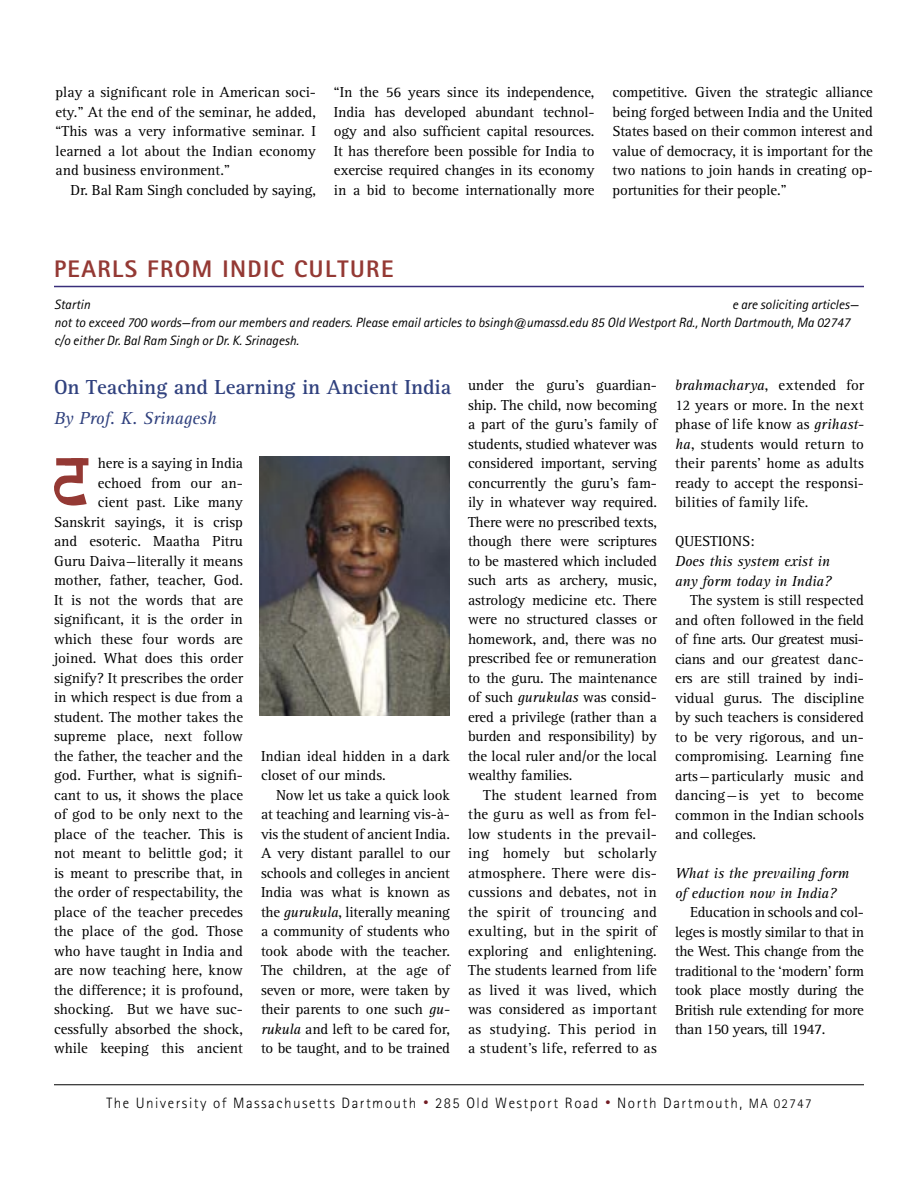
<style>
.page{position:relative;width:918px;height:1188px;background:#fff}
.page>*{position:absolute;margin:0;border:0;box-sizing:border-box;transform-origin:0 0}
.head_1{font:800 24px "Rotis Sans Serif";letter-spacing:.06em;color:#943934}
.t1{font:700 21px "Rotis Serif";color:#30417e}
.t2{font:italic 18px "Rotis Serif";color:#30417e}
.Body_Text{font:15px/19.5px "Rotis Serif";color:#000;text-align:justify}
.Body_Text-2{font:italic 15px/19.5px "Rotis Serif";color:#000}
.t3{font:300 15px "Rotis Sans Serif";letter-spacing:.1em;color:#000}
.t4{font:italic 13.5px/18px "Rotis Sans Serif";color:#000}
.s1{font-style:italic}
.s2{font-size:10.5px;color:#711c23}
.s3{font-size:13.5px}
</style>
<div class="page">
<hr style="left:54px;top:1084px;width:810px;height:1px;background:#000">
<hr style="left:54px;top:286px;width:810px;height:1px;background:#392e7a">
<img style="left:260px;top:456px;width:190px;height:260px">
<svg style="left:54px;top:458px;width:34px;height:48px"></svg>
<p class="Body_Text" style="left:56px;top:83px;width:262px">play a significant role in American soci&shy;ety.” At the end of the seminar, he added, “This was a very informative seminar. I learned a lot about the Indian economy and business environment.”</p>
<p class="Body_Text" style="left:70px;top:181px;width:247px">Dr. Bal Ram Singh concluded by saying,</p>
<p class="Body_Text" style="left:334px;top:83px;width:262px">“In the 56 years since its independence, India has developed abundant technol&shy;ogy and also sufficient capital resources.<br>It has therefore been possible for India to exercise required changes in its economy in a bid to become internationally more</p>
<p class="Body_Text" style="left:612px;top:83px;width:262px">competitive. Given the strategic alliance being forged between India and the United States based on their common interest and value of democracy, it is important for the two nations to join hands in creating op&shy;portunities for their people.”</p>
<p class="head_1" style="left:54px;top:253px;width:341px">PEARLS FROM INDIC CULTURE</p>
<p class="t4" style="left:54px;top:295px;width:38px">Startin</p>
<p class="t4" style="left:732px;top:295px;width:128px">e are soliciting articles—</p>
<p class="t4" style="left:54px;top:313px;width:798px">not to exceed 700 words—from our members and readers. Please email articles to bsingh@umassd.edu 85 Old Westport Rd., North Dartmouth, Ma 02747 c/o either Dr. Bal Ram Singh or Dr. K. Srinagesh.</p>
<p class="t1" style="left:54px;top:375px;width:399px">On Teaching and Learning in Ancient India</p>
<p class="t2" style="left:54px;top:408px;width:164px">By Prof. K. Srinagesh</p>
<p class="Body_Text" style="left:54px;top:454px;width:191px;text-align:right">here is a saying in India echoed from our an-<br>cient past. Like many<br>Sanskrit sayings, it is crisp and esoteric. Maatha Pitru<br>Guru Daiva—literally it means mother, father, teacher, God.<br>It is not the words that are significant, it is the order in which these four words are joined. What does this order signify? It prescribes the order in which respect is due from a student. The mother takes the supreme place, next follow the father, the teacher and the god. Further, what is signifi&shy;cant to us, it shows the place of god to be only next to the place of the teacher. This is not meant to belittle god; it is meant to prescribe that, in the order of respectability, the place of the teacher precedes the place of the god. Those who have taught in India and are now teaching here, know the difference; it is profound, shocking. But we have suc&shy;cessfully absorbed the shock, while keeping this ancient</p>
<p class="Body_Text" style="left:261px;top:747px;width:190px">Indian ideal hidden in a dark closet of our minds.</p>
<p class="Body_Text" style="left:261px;top:786px;width:191px;text-indent:15px">Now let us take a quick look at teaching and learning vis-à&shy;vis the student of ancient India.<br>A very distant parallel to our schools and colleges in ancient India was what is known as the <span class="s1">gurukula</span>, literally meaning a community of students who took abode with the teacher.<br>The children, at the age of seven or more, were taken by their parents to one such <span class="s1">gu&shy;rukula</span> and left to be cared for, to be taught, and to be trained</p>
<p class="Body_Text" style="left:468px;top:376px;width:191px">under the guru’s guardian&shy;ship. The child, now becoming a part of the guru’s family of students, studied whatever was considered important, serving concurrently the guru’s fam&shy;ily in whatever way required.<br>There were no prescribed texts, though there were scriptures to be mastered which included such arts as archery, music, astrology medicine etc. There were no structured classes or homework, and, there was no prescribed fee or remuneration to the guru. The maintenance of such <span class="s1">gurukulas</span> was consid&shy;ered a privilege (rather than a burden and responsibility) by the local ruler and/or the local wealthy families.</p>
<p class="Body_Text" style="left:468px;top:786px;width:191px;text-indent:15px">The student learned from the guru as well as from fel&shy;low students in the prevail&shy;ing homely but scholarly atmosphere. There were dis&shy;cussions and debates, not in the spirit of trouncing and exulting, but in the spirit of exploring and enlightening.<br>The students learned from life as lived it was lived, which was considered as important as studying. This period in a student’s life, referred to as</p>
<p class="Body_Text" style="left:675px;top:376px;width:191px"><span class="s1">brahmacharya</span>, extended for 12 years or more. In the next phase of life know as <span class="s1">grihast&shy;ha</span>, students would return to their parents’ home as adults ready to accept the responsi&shy;bilities of family life.</p>
<p class="Body_Text" style="left:675px;top:532px;width:81px">QUESTIONS:</p>
<p class="Body_Text-2" style="left:675px;top:552px;width:156px">Does this system exist in</p>
<p class="Body_Text-2" style="left:675px;top:571px;width:158px">any form today in India?</p>
<p class="Body_Text" style="left:675px;top:591px;width:191px;text-indent:15px">The system is still respected and often followed in the field of fine arts. Our greatest musi&shy;cians and our greatest danc&shy;ers are still trained by indi&shy;vidual gurus. The discipline by such teachers is considered to be very rigorous, and un&shy;compromising. Learning fine arts—particularly music and dancing—is yet to become common in the Indian schools and colleges.</p>
<p class="Body_Text-2" style="left:675px;top:864px;width:176px">What is the prevailing form of eduction now in India?</p>
<p class="Body_Text" style="left:675px;top:903px;width:191px;text-indent:15px">Education in schools and col&shy;leges is mostly similar to that in the West. This change from the traditional to the ‘modern’ form took place mostly during the British rule extending for more than 150 years, till 1947.</p>
<p class="t3" style="left:106px;top:1094px;width:707px">The University of Massachusetts Dartmouth <span class="s2">•</span> 285 Old Westport Road <span class="s2">•</span> North Dartmouth, <span class="s3">MA 02747</span></p>
</div>
